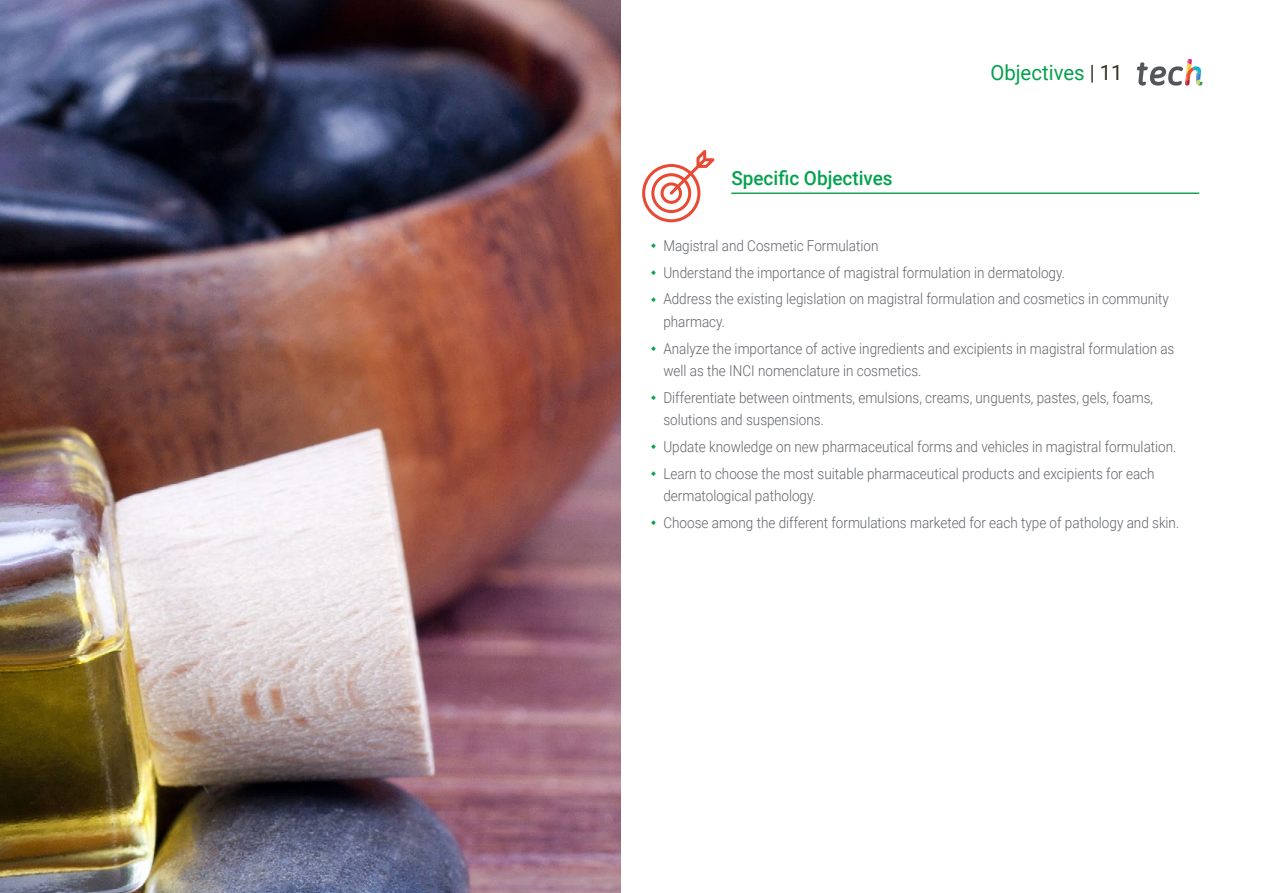
<style>
.page{position:relative;width:1263px;height:893px;background:#fff}
.page>*{position:absolute;margin:0;border:0;box-sizing:border-box;transform-origin:0 0}
.t1{font:21px "Roboto";color:#04a14d}
.t2{font:500 19.5px "Roboto";color:#04a14d}
.t3{font:300 15px/26.7px "Roboto";color:#61646a;scale:.9 1}
.s1{color:#312e20}
</style>
<div class="page">
<svg style="left:642px;top:150px;width:72px;height:72px"></svg>
<hr style="left:731px;top:193px;width:468px;height:1px;background:#04a14d">
<img style="left:0;top:0;width:621px;height:893px">
<svg style="left:1137px;top:59px;width:65px;height:27px"></svg>
<h2 class="t2" style="left:731px;top:164px;width:163px">Specific Objectives</h2>
<h1 class="t1" style="left:990px;top:57px;width:134px">Objectives <span class="s1">| 11</span></h1>
<p class="t3" style="left:663px;top:232px;width:563px">Magistral and Cosmetic Formulation<br>Understand the importance of magistral formulation in dermatology.<br>Address the existing legislation on magistral formulation and cosmetics in community</p>
<p class="t3" style="left:663px;top:308px;width:569px">pharmacy.<br>Analyze the importance of active ingredients and excipients in magistral formulation as</p>
<p class="t3" style="left:663px;top:357px;width:546px">well as the INCI nomenclature in cosmetics.<br>Differentiate between ointments, emulsions, creams, unguents, pastes, gels, foams,</p>
<p class="t3" style="left:663px;top:406px;width:572px">solutions and suspensions.<br>Update knowledge on new pharmaceutical forms and vehicles in magistral formulation.<br>Learn to choose the most suitable pharmaceutical products and excipients for each</p>
<p class="t3" style="left:663px;top:482px;width:575px">dermatological pathology.<br>Choose among the different formulations marketed for each type of pathology and skin.</p>
</div>
